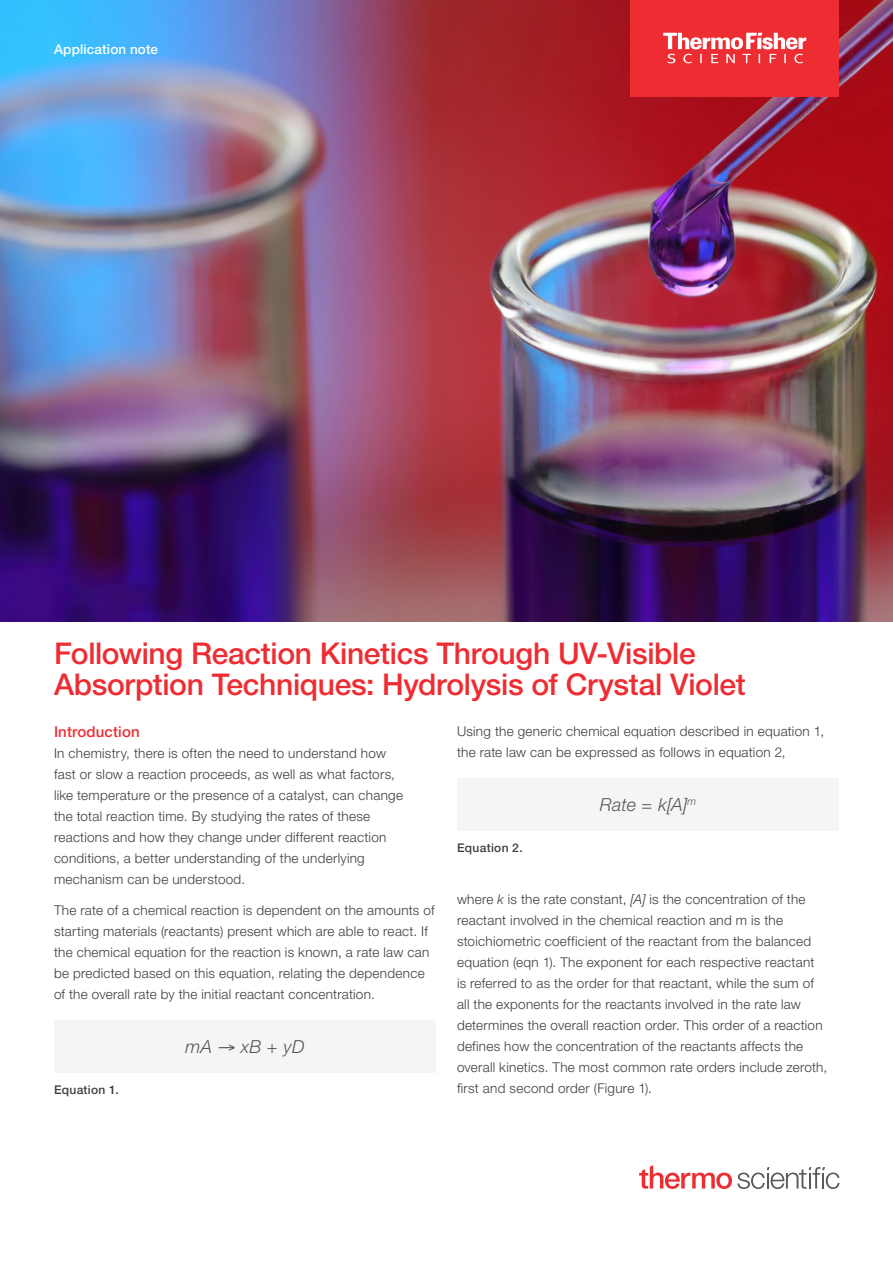
<style>
.page{position:relative;width:893px;height:1263px;background:#fff}
.page>*{position:absolute;margin:0;border:0;box-sizing:border-box;transform-origin:0 0}
.t1{font:500 30px/31.5px "Helvetica Neue LTW1 G";letter-spacing:-.01em;color:#ee2d33}
.t2{font:italic 300 18px "Helvetica Neue LTW1 G";letter-spacing:.01em;color:#57585a}
.t3{font:500 15px "Helvetica Neue LTW1 G";letter-spacing:.01em;color:#ee2d33}
.t4{font:300 13.5px/21px "Helvetica Neue LTW1 G";letter-spacing:.02em;color:#3e3e3f}
.t5{font:500 13.5px "Helvetica Neue LTW1 G";letter-spacing:.01em;color:#fff}
.t6{font:500 12px "Helvetica Neue LTW1 G";letter-spacing:.025em;color:#3e3e3f}
.s1{font-style:italic}
</style>
<div class="page">
<img style="left:0;top:0;width:893px;height:621px">
<div style="left:54px;top:1020px;width:382px;height:53px;background:#f5f5f6"></div>
<div style="left:457px;top:778px;width:382px;height:53px;background:#f5f5f6"></div>
<svg style="left:639px;top:1165px;width:200px;height:24px"></svg>
<div style="left:630px;top:0;width:209px;height:96px;background:#ee2d33"></div>
<svg style="left:663px;top:33px;width:143px;height:30px"></svg>
<p class="t5" style="left:54px;top:41px;width:106px">Application note</p>
<h1 class="t1" style="left:54px;top:637px;width:693px">Following Reaction Kinetics Through UV-Visible<br>Absorption Techniques: Hydrolysis of Crystal Violet</h1>
<p class="t3" style="left:54px;top:722px;width:87px">Introduction</p>
<p class="t4" style="left:54px;top:742px;width:351px">In chemistry, there is often the need to understand how fast or slow a reaction proceeds, as well as what factors, like temperature or the presence of a catalyst, can change the total reaction time. By studying the rates of these reactions and how they change under different reaction conditions, a better understanding of the underlying mechanism can be understood.</p>
<p class="t4" style="left:54px;top:900px;width:382px">The rate of a chemical reaction is dependent on the amounts of starting materials (reactants) present which are able to react. If the chemical equation for the reaction is known, a rate law can be predicted based on this equation, relating the dependence of the overall rate by the initial reactant concentration.</p>
<h2 class="t2" style="left:185px;top:1035px;width:121px">mA → xB + yD</h2>
<p class="t4" style="left:457px;top:720px;width:369px">Using the generic chemical equation described in equation 1, the rate law can be expressed as follows in equation 2,</p>
<p class="t6" style="left:457px;top:841px;width:67px">Equation 2.</p>
<h2 class="t2" style="left:600px;top:794px;width:98px">Rate = k[A]<sup>m</sup></h2>
<p class="t4" style="left:457px;top:888px;width:372px">where <span class="s1">k</span> is the rate constant, <span class="s1">[A]</span> is the concentration of the reactant involved in the chemical reaction and m is the stoichiometric coefficient of the reactant from the balanced equation (eqn 1). The exponent for each respective reactant<br>is referred to as the order for that reactant, while the sum of all the exponents for the reactants involved in the rate law determines the overall reaction order. This order of a reaction defines how the concentration of the reactants affects the overall kinetics. The most common rate orders include zeroth,</p>
<p class="t6" style="left:54px;top:1082px;width:66px">Equation 1.</p>
<p class="t4" style="left:457px;top:1077px;width:196px">first and second order (Figure 1).</p>
</div>
